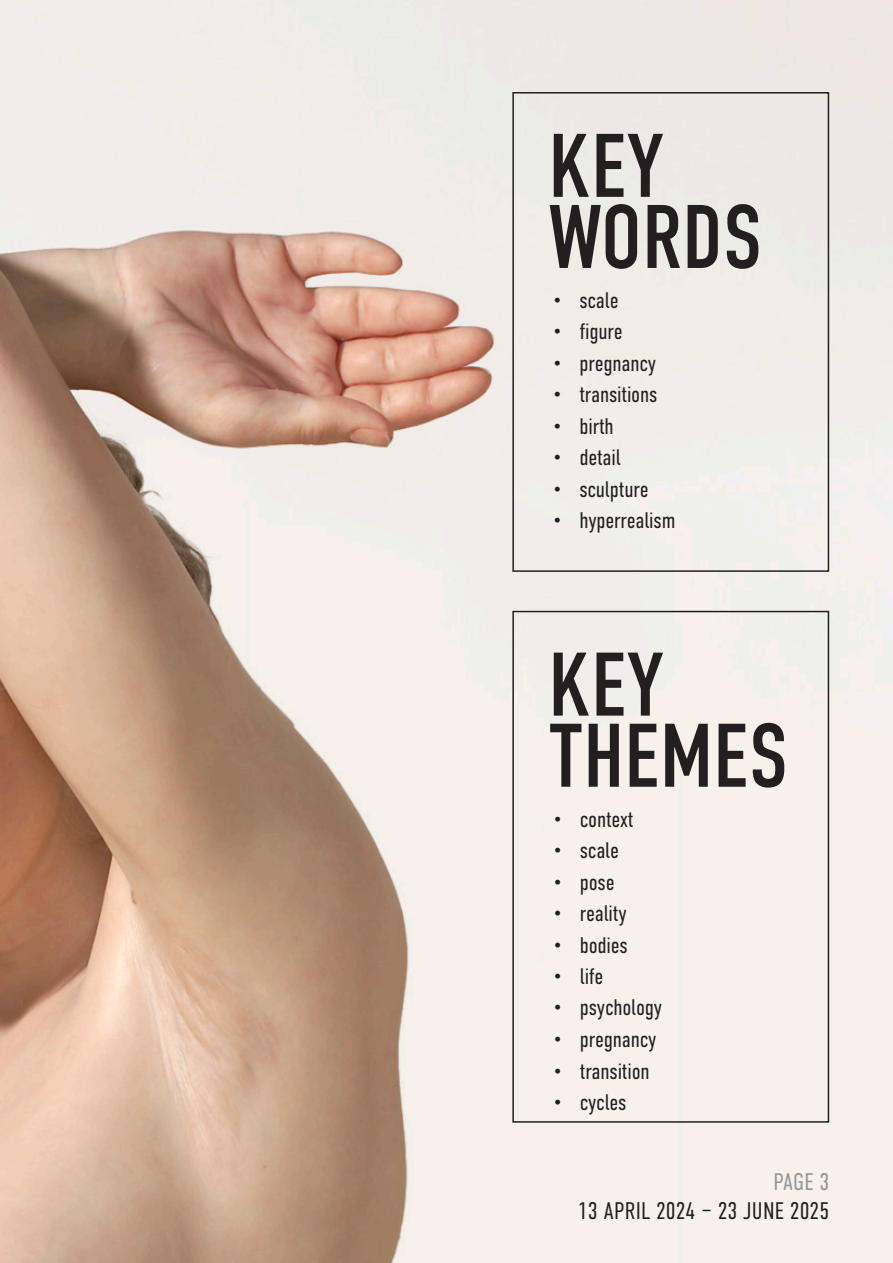
<style>
.page{position:relative;width:893px;height:1263px;background:#fff}
.page>*{position:absolute;margin:0;border:0;box-sizing:border-box;transform-origin:0 0}
.t1{font:90px/71.1px "DIN Condensed";color:#231f20}
.t2{font:300 24px "DIN Condensed";color:#231f20}
.t3{font:300 24px "DIN Condensed";color:#939598}
.t4{font:300 22.5px "DIN Condensed";letter-spacing:-.01em;color:#231f20}
</style>
<div class="page">
<img style="left:0;top:0;width:893px;height:1263px">
<div style="left:512px;top:92px;width:317px;height:480px;border:2px solid #231f20"></div>
<div style="left:512px;top:611px;width:317px;height:512px;border:2px solid #231f20"></div>
<svg style="left:703px;top:1209px;width:8px;height:2px"></svg>
<h1 class="t1" style="left:548px;top:139px;width:216px">KEY<br>WORDS</h1>
<p class="t4" style="left:552px;top:292px;width:68px">• scale</p>
<p class="t4" style="left:552px;top:323px;width:72px">• figure</p>
<p class="t4" style="left:552px;top:355px;width:105px">• pregnancy</p>
<p class="t4" style="left:552px;top:386px;width:107px">• transitions</p>
<p class="t4" style="left:552px;top:418px;width:63px">• birth</p>
<p class="t4" style="left:552px;top:449px;width:70px">• detail</p>
<p class="t4" style="left:552px;top:481px;width:98px">• sculpture</p>
<p class="t4" style="left:552px;top:512px;width:125px">• hyperrealism</p>
<h1 class="t1" style="left:548px;top:657px;width:241px">KEY<br>THEMES</h1>
<p class="t4" style="left:553px;top:810px;width:82px">• context</p>
<p class="t4" style="left:553px;top:842px;width:68px">• scale</p>
<p class="t4" style="left:553px;top:873px;width:63px">• pose</p>
<p class="t4" style="left:553px;top:905px;width:75px">• reality</p>
<p class="t4" style="left:553px;top:936px;width:77px">• bodies</p>
<p class="t4" style="left:553px;top:968px;width:52px">• life</p>
<p class="t4" style="left:553px;top:999px;width:111px">• psychology</p>
<p class="t4" style="left:553px;top:1031px;width:105px">• pregnancy</p>
<p class="t4" style="left:553px;top:1062px;width:98px">• transition</p>
<p class="t4" style="left:553px;top:1094px;width:75px">• cycles</p>
<p class="t3" style="left:773px;top:1173px;width:57px">PAGE 3</p>
<p class="t2" style="left:578px;top:1201px;width:253px">13 APRIL 2024 23 JUNE 2025</p>
</div>
